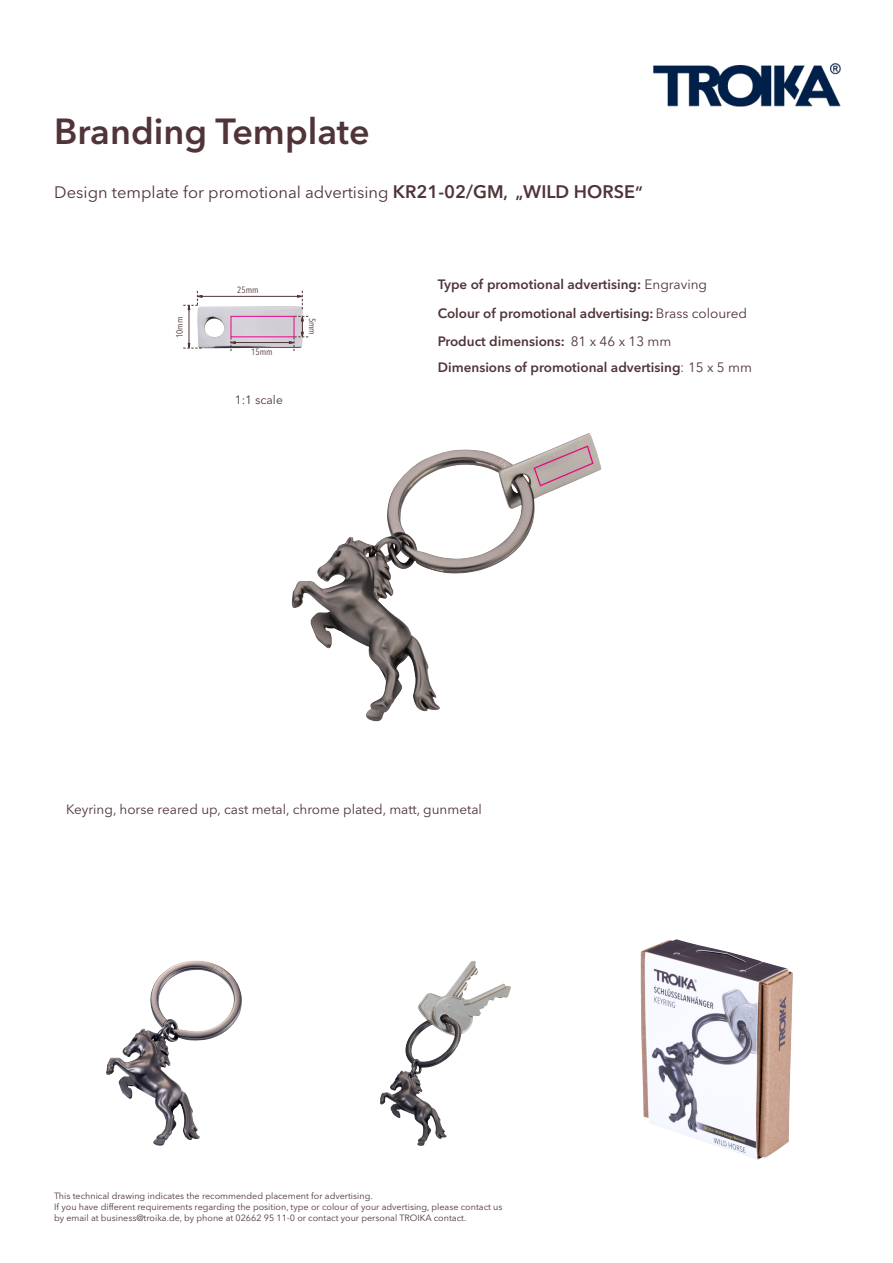
<style>
.page{position:relative;width:893px;height:1263px;background:#fff}
.page>*{position:absolute;margin:0;border:0;box-sizing:border-box;transform-origin:0 0}
.t1{font:600 36px "Avenir Next LT Pro";color:#503438}
.t2{font:16.5px "Avenir Next LT Pro";color:#503438}
.t3{font:600 13.5px/28.5px "Avenir Next LT Pro";color:#503438}
.t4{font:13.5px "Avenir Next LT Pro";color:#503438}
.t5{font:12px "Avenir Next LT Pro";color:#503438}
.t6{font:9px/10.8px "Avenir Next LT Pro";color:#503438}
.t7{font:condensed 9px "Avenir Next LT Pro";color:#503438}
.s1{font-weight:600;font-size:18px}
.s2{font-weight:600}
.s3{font-weight:400}
.s4{font-weight:400;font-stretch:condensed}
</style>
<div class="page">
<img style="left:106px;top:967px;width:71px;height:179px">
<img style="left:380px;top:961px;width:94px;height:185px">
<img style="left:640px;top:939px;width:153px;height:221px">
<img style="left:197px;top:306px;width:106px;height:42px">
<hr style="left:234px;top:342px;width:58px;height:1px;background:#503438">
<svg style="left:230px;top:337px;width:6px;height:14px"></svg>
<div style="left:231px;top:316px;width:63px;height:21px;border:1px solid #ed028c"></div>
<hr style="left:189px;top:307px;width:1px;height:39px;background:#503438">
<svg style="left:183px;top:343px;width:19px;height:6px"></svg>
<hr style="left:201px;top:296px;width:98px;height:1px;background:#503438">
<svg style="left:297px;top:291px;width:6px;height:18px"></svg>
<svg style="left:183px;top:291px;width:20px;height:19px"></svg>
<svg style="left:289px;top:316px;width:19px;height:35px"></svg>
<img style="left:292px;top:433px;width:297px;height:288px">
<img style="left:654px;top:64px;width:187px;height:43px">
<h1 class="t1" style="left:54px;top:110px;width:317px">Branding Template</h1>
<h2 class="t2" style="left:54px;top:182px;width:590px">Design template for promotional advertising <span class="s1">KR21-02/GM</span><span class="s2">, „</span><span class="s1">WILD HORSE</span><span class="s2">“</span></h2>
<p class="t7" style="left:174px;top:338px;width:23px;rotate:-90deg">10mm</p>
<p class="t7" style="left:237px;top:284px;width:23px">25mm</p>
<p class="t7" style="left:251px;top:346px;width:23px">15mm</p>
<h3 class="t5" style="left:235px;top:393px;width:50px">1:1 scale</h3>
<p class="t7" style="left:318px;top:318px;width:19px;rotate:90deg">5mm</p>
<h3 class="t3" style="left:438px;top:270px;width:311px">Type of promotional advertising: <span class="s3">Engraving<br></span>Colour of promotional advertising: <span class="s3">Brass coloured<br></span>Product dimensions: <span class="s3">81 x 46 x 13 mm</span></h3>
<h3 class="t3" style="left:438px;top:353px;width:316px">Dimensions of promotional advertising<span class="s4">:</span> <span class="s3">15 x 5 mm</span></h3>
<h3 class="t4" style="left:66px;top:801px;width:417px">Keyring, horse reared up, cast metal, chrome plated, matt, gunmetal</h3>
<p class="t6" style="left:54px;top:1191px;width:450px">This technical drawing indicates the recommended placement for advertising.<br>If you have different requirements regarding the position, type or colour of your advertising, please contact us by email at business@troika.de, by phone at 02662 95 11-0 or contact your personal TROIKA contact.</p>
</div>
